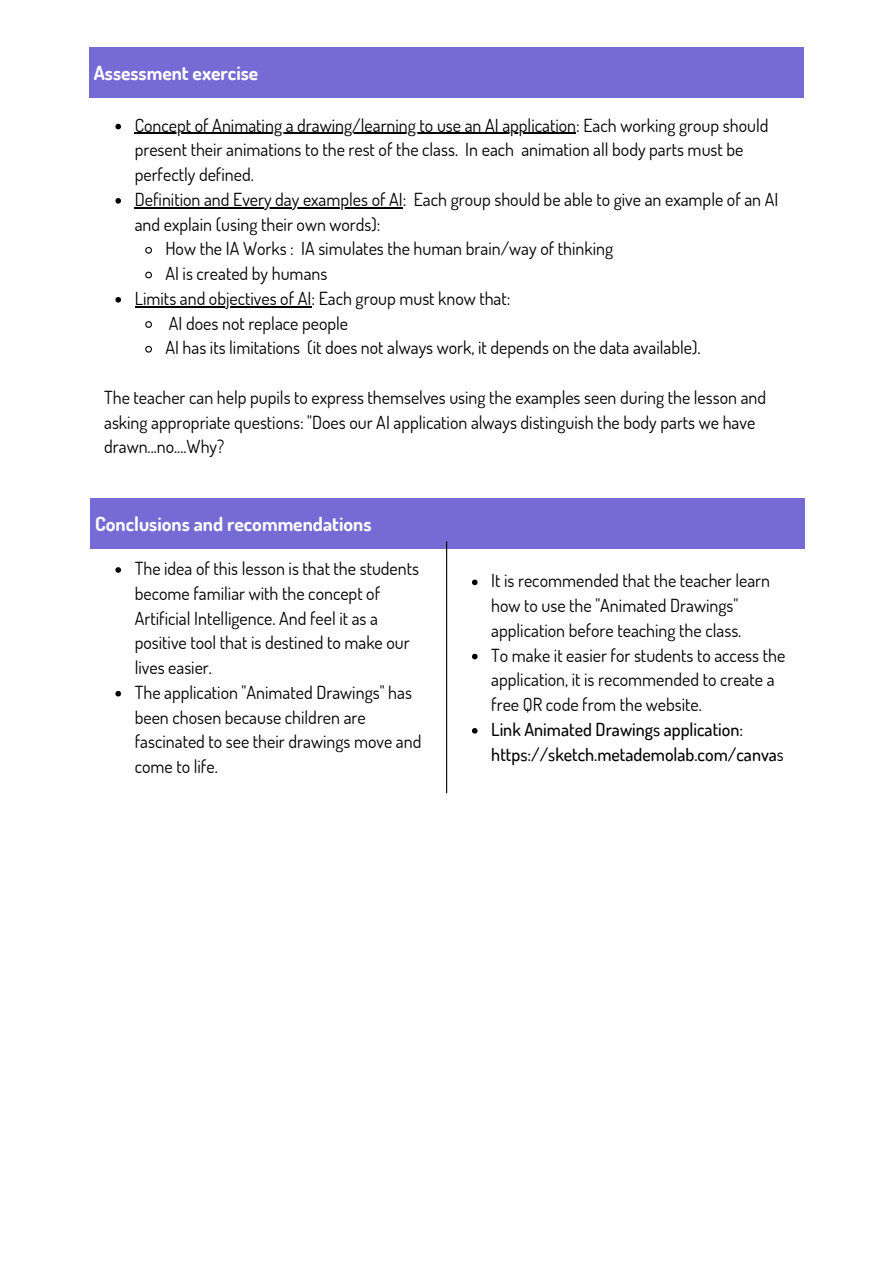
<style>
.page{position:relative;width:893px;height:1264px;background:#fff}
.page>*{position:absolute;margin:0;border:0;box-sizing:border-box;transform-origin:0 0}
.t1{font:700 19.5px "Dosis";color:#fff}
.t2{font:18px/24.8px "Dosis";color:#000}
.t3{font:500 18px/24.8px "Dosis";color:#000}
.s1{font-weight:400}
</style>
<div class="page">
<div style="left:91px;top:498px;width:713px;height:50px;background:#766ad4"></div>
<svg style="left:115px;top:567px;width:6px;height:6px"></svg>
<svg style="left:115px;top:691px;width:6px;height:5px"></svg>
<svg style="left:472px;top:579px;width:5px;height:6px"></svg>
<svg style="left:472px;top:653px;width:5px;height:6px"></svg>
<svg style="left:472px;top:728px;width:5px;height:5px"></svg>
<hr style="left:446px;top:541px;width:1px;height:252px;background:#000">
<div style="left:89px;top:47px;width:714px;height:50px;background:#766ad4"></div>
<svg style="left:115px;top:124px;width:6px;height:5px"></svg>
<hr style="left:135px;top:133px;width:441px;height:1px;background:#000">
<svg style="left:115px;top:198px;width:6px;height:6px"></svg>
<hr style="left:135px;top:207px;width:268px;height:1px;background:#000">
<svg style="left:145px;top:246px;width:7px;height:8px"></svg>
<svg style="left:145px;top:271px;width:7px;height:8px"></svg>
<svg style="left:115px;top:297px;width:6px;height:5px"></svg>
<hr style="left:135px;top:306px;width:176px;height:1px;background:#000">
<svg style="left:145px;top:321px;width:7px;height:7px"></svg>
<svg style="left:145px;top:345px;width:7px;height:8px"></svg>
<p class="t1" style="left:94px;top:60px;width:166px">Assessment exercise</p>
<p class="t2" style="left:135px;top:112px;width:635px">Concept of Animating a drawing/learning to use an AI application: Each working group should</p>
<p class="t2" style="left:135px;top:137px;width:610px">present their animations to the rest of the class. In each animation all body parts must be</p>
<p class="t2" style="left:135px;top:162px;width:121px">perfectly defined.</p>
<p class="t2" style="left:135px;top:186px;width:645px">Definition and Every day examples of AI: Each group should be able to give an example of an AI</p>
<p class="t2" style="left:135px;top:211px;width:247px">and explain (using their own words):</p>
<p class="t2" style="left:165px;top:236px;width:449px">How the IA Works : IA simulates the human brain/way of thinking</p>
<p class="t2" style="left:165px;top:260px;width:163px">AI is created by humans</p>
<p class="t2" style="left:135px;top:285px;width:377px">Limits and objectives of AI: Each group must know that:</p>
<p class="t2" style="left:169px;top:310px;width:181px">AI does not replace people</p>
<p class="t2" style="left:165px;top:335px;width:536px">AI has its limitations (it does not always work, it depends on the data available).</p>
<p class="t2" style="left:104px;top:384px;width:663px">The teacher can help pupils to express themselves using the examples seen during the lesson and asking appropriate questions: "Does our AI application always distinguish the body parts we have drawn...no....Why?</p>
<p class="t1" style="left:95px;top:511px;width:278px">Conclusions and recommendations</p>
<p class="t2" style="left:135px;top:555px;width:288px">The idea of this lesson is that the students become familiar with the concept of Artificial Intelligence. And feel it as a positive tool that is destined to make our lives easier.<br>The application "Animated Drawings" has been chosen because children are fascinated to see their drawings move and come to life.</p>
<p class="t2" style="left:491px;top:568px;width:295px">It is recommended that the teacher learn how to use the "Animated Drawings" application before teaching the class.<br>To make it easier for students to access the application, it is recommended to create a free QR code from the website.</p>
<p class="t3" style="left:491px;top:716px;width:294px">Link Animated Drawings application: https://sketch.metademolab.com/canva<span class="s1">s</span></p>
</div>
